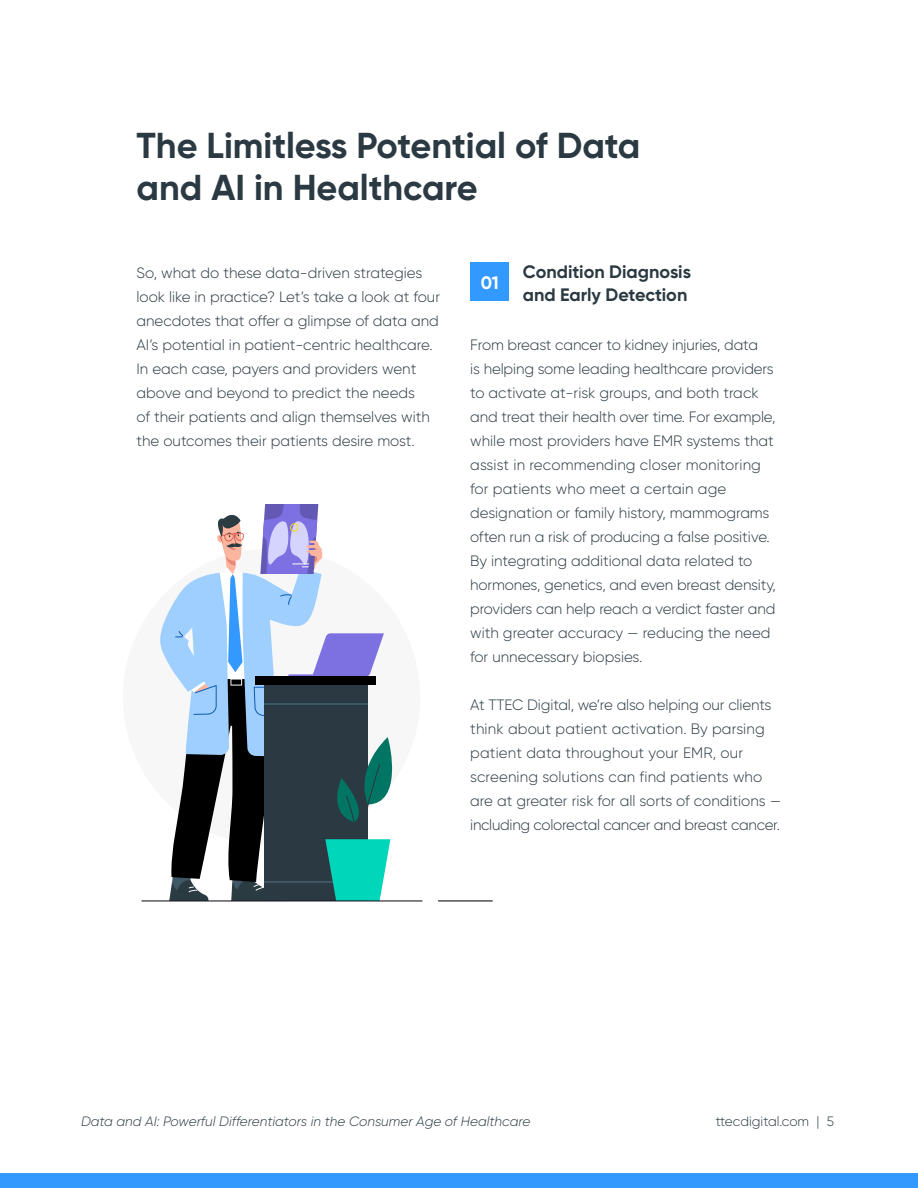
<style>
.page{position:relative;width:918px;height:1188px;background:#fff}
.page>*{position:absolute;margin:0;border:0;box-sizing:border-box;transform-origin:0 0}
.t1{font:700 36px/42px "Gilroy";color:#2b3a42}
.t2{font:700 18px/24px "Gilroy";color:#2b3a42}
.t3{font:700 18px "Gilroy";color:#fff}
.t4{font:300 15px/24px "Gilroy";color:#2b3a42}
.t5{font:italic 300 13.5px "Gilroy";color:#2b3a42}
.t6{font:300 13.5px "Gilroy";color:#2b3a42}
</style>
<div class="page">
<div style="left:0;top:1173px;width:918px;height:15px;background:#3299ff"></div>
<div style="left:123px;top:548px;width:297px;height:298px;background:#f7f7f7;border-radius:50%"></div>
<div style="left:470px;top:262px;width:39px;height:40px;background:#3299ff"></div>
<svg style="left:160px;top:504px;width:233px;height:396px"></svg>
<hr style="left:141px;top:900px;width:282px;height:2px;background:#1c1c26">
<hr style="left:438px;top:900px;width:55px;height:2px;background:#1c1c26">
<h1 class="t1" style="left:136px;top:124px;width:506px">The Limitless Potential of Data and AI in Healthcare</h1>
<p class="t4" style="left:136px;top:260px;width:305px">So, what do these data-driven strategies look like in practice? Let’s take a look at four anecdotes that offer a glimpse of data and AI’s potential in patient-centric healthcare.<br>In each case, payers and providers went above and beyond to predict the needs<br>of their patients and align themselves with the outcomes their patients desire most.</p>
<p class="t2" style="left:523px;top:259px;width:170px">Condition Diagnosis and Early Detection</p>
<p class="t4" style="left:470px;top:332px;width:307px">From breast cancer to kidney injuries, data<br>is helping some leading healthcare providers to activate at-risk groups, and both track and treat their health over time. For example, while most providers have EMR systems that assist in recommending closer monitoring for patients who meet a certain age designation or family history, mammograms often run a risk of producing a false positive.<br>By integrating additional data related to hormones, genetics, and even breast density, providers can help reach a verdict faster and with greater accuracy — reducing the need for unnecessary biopsies.</p>
<p class="t4" style="left:470px;top:692px;width:313px">At TTEC Digital, we’re also helping our clients think about patient activation. By parsing patient data throughout your EMR, our screening solutions can find patients who are at greater risk for all sorts of conditions — including colorectal cancer and breast cancer.</p>
<p class="t3" style="left:481px;top:272px;width:19px">01</p>
<p class="t5" style="left:81px;top:1113px;width:451px">Data and AI: Powerful Differentiators in the Consumer Age of Healthcare</p>
<p class="t6" style="left:716px;top:1113px;width:120px">ttecdigital.com | 5</p>
</div>
